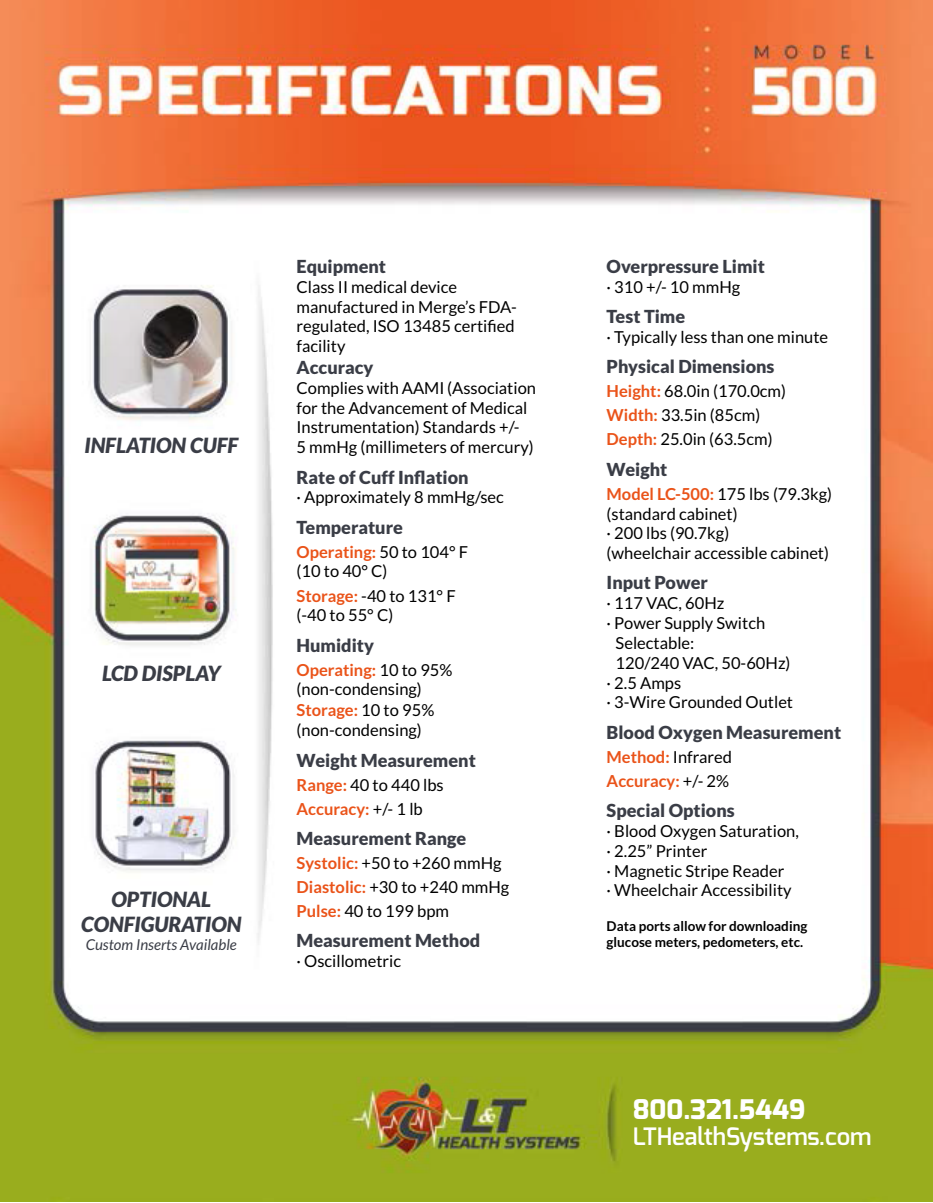
<style>
.page{position:relative;width:933px;height:1203px;background:#fff}
.page>*{position:absolute;margin:0;border:0;box-sizing:border-box;transform-origin:0 0}
.t1{font:800 27px "Exo";color:#fff}
.t2{font:600 24px "Exo";color:#fff}
.t3{font:italic 900 21px/25.2px "Lato";color:#3a3d46;text-align:center}
.t4{font:900 18px "Lato";color:#3a3d46}
.t5{font:16.5px/19.8px "Lato";color:#000}
.t6{font:700 16.5px/24px "Lato";color:#ea5319}
.t7{font:italic 15px "Lato";color:#3a3d46}
.t8{font:700 13.5px/16.2px "Lato";color:#000}
.s1{font-weight:700;color:#ea5319}
.s2{font-weight:400;color:#000}
</style>
<div class="page">
<img style="left:0;top:0;width:932px;height:1200px">
<p class="t3" style="left:84px;top:433px;width:155px">INFLATION CUFF</p>
<p class="t3" style="left:102px;top:660px;width:120px">LCD DISPLAY</p>
<p class="t3" style="left:81px;top:886px;width:162px">OPTIONAL<br>CONFIGURATION</p>
<p class="t7" style="left:86px;top:935px;width:152px">Custom Inserts Available</p>
<p class="t4" style="left:296px;top:256px;width:91px">Equipment</p>
<p class="t5" style="left:296px;top:277px;width:222px">Class II medical device manufactured in Merge’s FDA&shy;regulated, ISO 13485 certified facility</p>
<p class="t4" style="left:296px;top:356px;width:78px">Accuracy</p>
<p class="t5" style="left:296px;top:377px;width:241px">Complies with AAMI (Association for the Advancement of Medical<br>Instrumentation) Standards +/-<br>5 mmHg (millimeters of mercury)</p>
<p class="t4" style="left:296px;top:466px;width:173px">Rate of Cuff Inflation</p>
<p class="t5" style="left:296px;top:487px;width:209px">· Approximately 8 mmHg/sec</p>
<p class="t4" style="left:296px;top:516px;width:108px">Temperature</p>
<p class="t5" style="left:296px;top:541px;width:173px"><span class="s1">Operating:</span> 50 to 104° F (10 to 40° C)</p>
<p class="t5" style="left:296px;top:585px;width:161px"><span class="s1">Storage:</span> -40 to 131° F (-40 to 55° C)</p>
<p class="t4" style="left:296px;top:634px;width:79px">Humidity</p>
<p class="t5" style="left:296px;top:659px;width:157px;line-height:20.2px"><span class="s1">Operating:</span> 10 to 95% (non-condensing)<br><span class="s1">Storage:</span> 10 to 95% (non-condensing)</p>
<p class="t4" style="left:296px;top:749px;width:181px">Weight Measurement</p>
<p class="t5" style="left:296px;top:772px;width:149px;line-height:24px"><span class="s1">Range:</span> 40 to 440 lbs<br><span class="s1">Accuracy:</span> +/- 1 lb</p>
<p class="t4" style="left:296px;top:827px;width:171px">Measurement Range</p>
<p class="t5" style="left:296px;top:850px;width:214px;line-height:24px"><span class="s1">Systolic:</span> +50 to +260 mmHg<br><span class="s1">Diastolic:</span> +30 to +240 mmHg<br><span class="s1">Pulse:</span> 40 to 199 bpm</p>
<p class="t4" style="left:296px;top:929px;width:185px">Measurement Method</p>
<p class="t5" style="left:296px;top:950px;width:106px">· Oscillometric</p>
<p class="t4" style="left:606px;top:256px;width:160px">Overpressure Limit</p>
<p class="t5" style="left:606px;top:277px;width:135px">· 310 +/- 10 mmHg</p>
<p class="t4" style="left:606px;top:306px;width:80px">Test Time</p>
<p class="t5" style="left:606px;top:327px;width:223px">· Typically less than one minute</p>
<p class="t4" style="left:606px;top:356px;width:169px">Physical Dimensions</p>
<p class="t5" style="left:606px;top:379px;width:181px;line-height:24px"><span class="s1">Height:</span> 68.0in (170.0cm)<br><span class="s1">Width:</span> 33.5in (85cm)<br><span class="s1">Depth:</span> 25.0in (63.5cm)</p>
<p class="t4" style="left:606px;top:458px;width:62px">Weight</p>
<p class="t5" style="left:606px;top:483px;width:227px"><span class="s1">Model LC-500:</span> 175 lbs (79.3kg) (standard cabinet)<br>· 200 lbs (90.7kg)<br>(wheelchair accessible cabinet)</p>
<p class="t4" style="left:606px;top:572px;width:103px">Input Power</p>
<p class="t5" style="left:606px;top:593px;width:119px">· 117 VAC, 60Hz</p>
<p class="t5" style="left:606px;top:613px;width:160px">· Power Supply Switch</p>
<p class="t5" style="left:615px;top:632px;width:80px">Selectable:</p>
<p class="t5" style="left:615px;top:652px;width:176px">120/240 VAC, 50-60Hz)</p>
<p class="t5" style="left:606px;top:672px;width:76px">· 2.5 Amps</p>
<p class="t5" style="left:606px;top:692px;width:188px">· 3-Wire Grounded Outlet</p>
<p class="t4" style="left:606px;top:721px;width:236px">Blood Oxygen Measurement</p>
<p class="t6" style="left:606px;top:744px;width:127px">Method: <span class="s2">Infrared<br></span>Accuracy: <span class="s2">+/- 2%</span></p>
<p class="t4" style="left:606px;top:799px;width:130px">Special Options</p>
<p class="t5" style="left:606px;top:820px;width:194px">· Blood Oxygen Saturation, · 2.25” Printer<br>· Magnetic Stripe Reader<br>· Wheelchair Accessibility</p>
<p class="t8" style="left:606px;top:917px;width:202px">Data ports allow for downloading glucose meters, pedometers, etc.</p>
<p class="t1" style="left:632px;top:1091px;width:174px">800.321.5449</p>
<p class="t2" style="left:632px;top:1120px;width:240px">LTHealthSystems.com</p>
</div>
